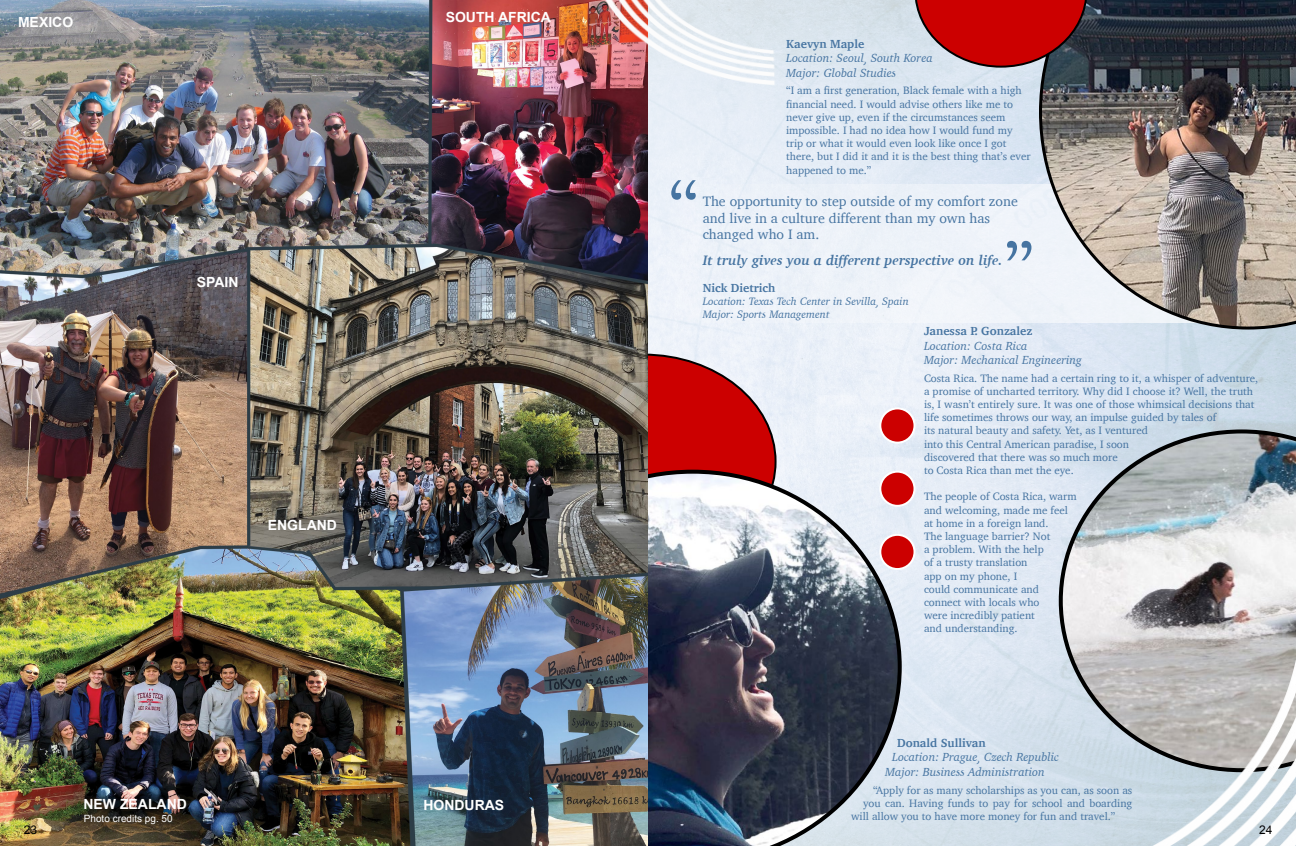
<style>
.page{position:relative;width:1296px;height:846px;background:#fff}
.page>*{position:absolute;margin:0;border:0;box-sizing:border-box;transform-origin:0 0}
.t1{font:72px "Charter";color:#4674a1}
.t2{font:14px/16.8px "Charter";color:#4674a1}
.t3{font:700 14px "Arial";color:#fff}
.t4{font:italic 700 14px "Charter";color:#4674a1}
.t5{font:italic 12px "Charter";color:#4674a1}
.t6{font:700 12px "Charter";color:#4674a1}
.t7{font:12px "Arial";color:#000}
.t8{font:11px/13.2px "Charter";color:#4674a1}
.t9{font:italic 11px "Charter";color:#4674a1}
.t10{font:10px "Arial";color:#fff}
</style>
<div class="page">
<img style="left:648px;top:0;width:648px;height:846px">
<svg style="left:1059px;top:429px;width:237px;height:225px"></svg>
<div style="left:511px;top:355px;width:265px;height:214px;background:#c00;border-radius:50%"></div>
<svg style="left:880px;top:535px;width:35px;height:34px"></svg>
<div style="left:879px;top:534px;width:37px;height:36px;border:2px solid #fff;border-radius:50%"></div>
<svg style="left:880px;top:472px;width:35px;height:34px"></svg>
<div style="left:879px;top:471px;width:37px;height:36px;border:2px solid #fff;border-radius:50%"></div>
<div style="left:880px;top:408px;width:35px;height:35px;background:#c00;border-radius:50%"></div>
<div style="left:879px;top:407px;width:37px;height:37px;border:2px solid #fff;border-radius:50%"></div>
<svg style="left:648px;top:470px;width:254px;height:376px"></svg>
<img style="left:0;top:0;width:648px;height:846px">
<div style="left:648px;top:184px;width:648px;height:139px;background:#eef2f9"></div>
<img style="left:1039px;top:0;width:257px;height:330px">
<img style="left:576px;top:0;width:261px;height:121px">
<img style="left:1024px;top:654px;width:272px;height:192px">
<svg style="left:914px;top:0;width:174px;height:68px"></svg>
<p class="t3" style="left:18px;top:13px;width:57px">MEXICO</p>
<p class="t3" style="left:197px;top:273px;width:43px">SPAIN</p>
<p class="t3" style="left:268px;top:516px;width:71px">ENGLAND</p>
<p class="t3" style="left:446px;top:7px;width:107px">SOUTH AFRICA</p>
<p class="t7" style="left:24px;top:822px;width:15px">23</p>
<p class="t3" style="left:84px;top:795px;width:105px">NEW ZEALAND</p>
<p class="t3" style="left:423px;top:796px;width:82px">HONDURAS</p>
<p class="t10" style="left:84px;top:812px;width:90px">Photo credits pg. 50</p>
<p class="t6" style="left:786px;top:34px;width:80px">Kaevyn Maple</p>
<p class="t5" style="left:786px;top:48px;width:148px">Location: Seoul, South Korea</p>
<p class="t5" style="left:786px;top:63px;width:112px">Major: Global Studies</p>
<p class="t8" style="left:786px;top:84px;width:246px">“I am a first generation, Black female with a high financial need. I would advise others like me to never give up, even if the circumstances seem impossible. I had no idea how I would fund my trip or what it would even look like once I got there, but I did it and it is the best thing that’s ever happened to me.”</p>
<p class="t1" style="left:669px;top:145px;width:31px">“</p>
<p class="t2" style="left:703px;top:193px;width:317px">The opportunity to step outside of my comfort zone and live in a culture different than my own has changed who I am.</p>
<p class="t4" style="left:703px;top:249px;width:301px">It truly gives you a different perspective on life.</p>
<p class="t6" style="left:703px;top:277px;width:74px">Nick Dietrich</p>
<p class="t9" style="left:703px;top:292px;width:208px">Location: Texas Tech Center in Sevilla, Spain</p>
<p class="t9" style="left:703px;top:305px;width:128px">Major: Sports Management</p>
<p class="t1" style="left:1034px;top:296px;width:31px;rotate:-180deg">“</p>
<p class="t6" style="left:924px;top:321px;width:110px">Janessa P. Gonzalez</p>
<p class="t5" style="left:924px;top:335px;width:105px">Location: Costa Rica</p>
<p class="t5" style="left:924px;top:350px;width:160px">Major: Mechanical Engineering</p>
<p class="t8" style="left:924px;top:371px;width:336px">Costa Rica. The name had a certain ring to it, a whisper of adventure, a promise of uncharted territory. Why did I choose it? Well, the truth is, I wasn’t entirely sure. It was one of those whimsical decisions that life sometimes throws our way, an impulse guided by tales of<br>its natural beauty and safety. Yet, as I ventured<br>into this Central American paradise, I soon<br>discovered that there was so much more<br>to Costa Rica than met the eye.</p>
<p class="t8" style="left:924px;top:490px;width:154px">The people of Costa Rica, warm and welcoming, made me feel at home in a foreign land.<br>The language barrier? Not<br>a problem. With the help<br>of a trusty translation<br>app on my phone, I<br>could communicate and connect with locals who<br>were incredibly patient<br>and understanding.</p>
<p class="t6" style="left:897px;top:733px;width:90px">Donald Sullivan</p>
<p class="t5" style="left:892px;top:747px;width:168px">Location: Prague, Czech Republic</p>
<p class="t5" style="left:885px;top:762px;width:161px">Major: Business Administration</p>
<p class="t8" style="left:873px;top:783px;width:261px">“Apply for as many scholarships as you can, as soon as</p>
<p class="t8" style="left:863px;top:796px;width:271px">you can. Having funds to pay for school and boarding</p>
<p class="t8" style="left:851px;top:809px;width:266px">will allow you to have more money for fun and travel.”</p>
<p class="t7" style="left:1259px;top:822px;width:15px">24</p>
</div>
